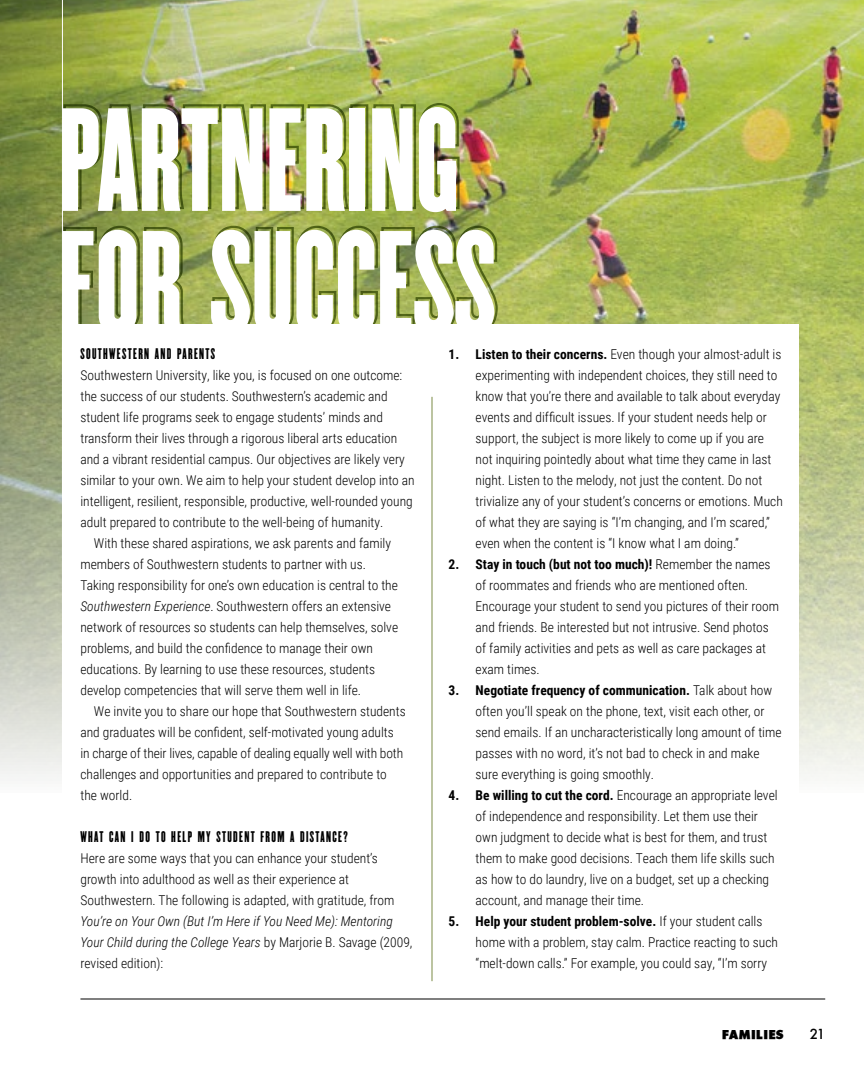
<style>
.page{position:relative;width:864px;height:1080px;background:#fff}
.page>*{position:absolute;margin:0;border:0;box-sizing:border-box;transform-origin:0 0}
.t1{font:128.25px/122.7px "Champion Featherweight";color:#fff}
.t2{font:300 13.5px/21px "Roboto Condensed";color:#000}
.t3{font:italic 300 13.5px/21px "Roboto Condensed";color:#000}
.t4{font:13.5px "Champion Featherweight";letter-spacing:.1em;color:#000}
.t5{font:500 13.5px "Futura";color:#000}
.t6{font:12px "Futura ICGX Bold";color:#000}
.s1{font-style:italic}
.s2{font-style:normal}
.s3{font-weight:700}
</style>
<div class="page">
<hr style="left:80px;top:999px;width:745px;height:1px;background:#000">
<img style="left:0;top:0;width:864px;height:781px">
<div style="left:63px;top:324px;width:736px;height:667px;background:#fff"></div>
<hr style="left:432px;top:397px;width:1px;height:584px;background:#7a8b44">
<hr style="left:62px;top:0;width:1px;height:999px;background:#fff">
<h1 class="t1" style="left:59px;top:100px;width:438px">PARTNERING<br>FOR SUCCESS</h1>
<p class="t4" style="left:80px;top:343px;width:136px">SOUTHWESTERN AND PARENTS</p>
<p class="t2" style="left:80px;top:364px;width:323px">Southwestern University, like you, is focused on one outcome:</p>
<p class="t2" style="left:80px;top:385px;width:309px">the success of our students. Southwestern’s academic and</p>
<p class="t2" style="left:80px;top:406px;width:304px">student life programs seek to engage students’ minds and</p>
<p class="t2" style="left:80px;top:427px;width:318px">transform their lives through a rigorous liberal arts education</p>
<p class="t2" style="left:80px;top:448px;width:326px">and a vibrant residential campus. Our objectives are likely very</p>
<p class="t2" style="left:80px;top:469px;width:336px">similar to your own. We aim to help your student develop into an</p>
<p class="t2" style="left:80px;top:490px;width:334px">intelligent, resilient, responsible, productive, well-rounded young</p>
<p class="t2" style="left:80px;top:511px;width:304px">adult prepared to contribute to the well-being of humanity.</p>
<p class="t2" style="left:94px;top:532px;width:299px">With these shared aspirations, we ask parents and family</p>
<p class="t2" style="left:80px;top:553px;width:287px">members of Southwestern students to partner with us.</p>
<p class="t2" style="left:80px;top:574px;width:319px">Taking responsibility for one’s own education is central to the</p>
<p class="t2" style="left:80px;top:595px;width:312px"><span class="s1">Southwestern Experience</span>. Southwestern offers an extensive</p>
<p class="t2" style="left:80px;top:616px;width:319px">network of resources so students can help themselves, solve</p>
<p class="t2" style="left:80px;top:637px;width:294px">problems, and build the confidence to manage their own</p>
<p class="t2" style="left:80px;top:658px;width:296px">educations. By learning to use these resources, students</p>
<p class="t2" style="left:80px;top:679px;width:282px">develop competencies that will serve them well in life.</p>
<p class="t2" style="left:94px;top:700px;width:313px">We invite you to share our hope that Southwestern students</p>
<p class="t2" style="left:80px;top:721px;width:315px">and graduates will be confident, self-motivated young adults</p>
<p class="t2" style="left:80px;top:742px;width:324px">in charge of their lives, capable of dealing equally well with both</p>
<p class="t2" style="left:80px;top:763px;width:308px">challenges and opportunities and prepared to contribute to</p>
<p class="t2" style="left:80px;top:784px;width:53px">the world.</p>
<p class="t4" style="left:80px;top:827px;width:269px">WHAT CAN I DO TO HELP MY STUDENT FROM A DISTANCE?</p>
<p class="t2" style="left:80px;top:847px;width:315px">Here are some ways that you can enhance your student’s growth into adulthood as well as their experience at<br>Southwestern. The following is adapted, with gratitude, from</p>
<p class="t3" style="left:80px;top:910px;width:334px">You’re on Your Own (But I’m Here if You Need Me): Mentoring<br>Your Child during the College Years <span class="s2">by Marjorie B. Savage (2009, revised edition):</span></p>
<p class="t2" style="left:476px;top:343px;width:309px;text-indent:-27px"><span class="s3">1. Listen to their concerns.</span> Even though your almost-adult is experimenting with independent choices, they still need to know that you’re there and available to talk about everyday events and difficult issues. If your student needs help or support, the subject is more likely to come up if you are not inquiring pointedly about what time they came in last night. Listen to the melody, not just the content. Do not trivialize any of your student’s concerns or emotions. Much of what they are saying is “I’m changing, and I’m scared,” even when the content is “I know what I am doing.”</p>
<p class="t2" style="left:476px;top:553px;width:305px;text-indent:-27px"><span class="s3">2. Stay in touch (but not too much)!</span> Remember the names of roommates and friends who are mentioned often.<br>Encourage your student to send you pictures of their room and friends. Be interested but not intrusive. Send photos of family activities and pets as well as care packages at exam times.</p>
<p class="t2" style="left:476px;top:679px;width:307px;text-indent:-27px"><span class="s3">3. Negotiate frequency of communication.</span> Talk about how often you’ll speak on the phone, text, visit each other, or send emails. If an uncharacteristically long amount of time passes with no word, it’s not bad to check in and make sure everything is going smoothly.</p>
<p class="t2" style="left:476px;top:784px;width:304px;text-indent:-27px"><span class="s3">4. Be willing to cut the cord.</span> Encourage an appropriate level of independence and responsibility. Let them use their own judgment to decide what is best for them, and trust them to make good decisions. Teach them life skills such as how to do laundry, live on a budget, set up a checking account, and manage their time.</p>
<p class="t2" style="left:476px;top:910px;width:304px;text-indent:-27px"><span class="s3">5. Help your student problem-solve.</span> If your student calls home with a problem, stay calm. Practice reacting to such “melt-down calls.” For example, you could say, “I’m sorry</p>
<p class="t6" style="left:722px;top:1025px;width:64px">FAMILIES</p>
<p class="t5" style="left:810px;top:1025px;width:17px">21</p>
</div>
